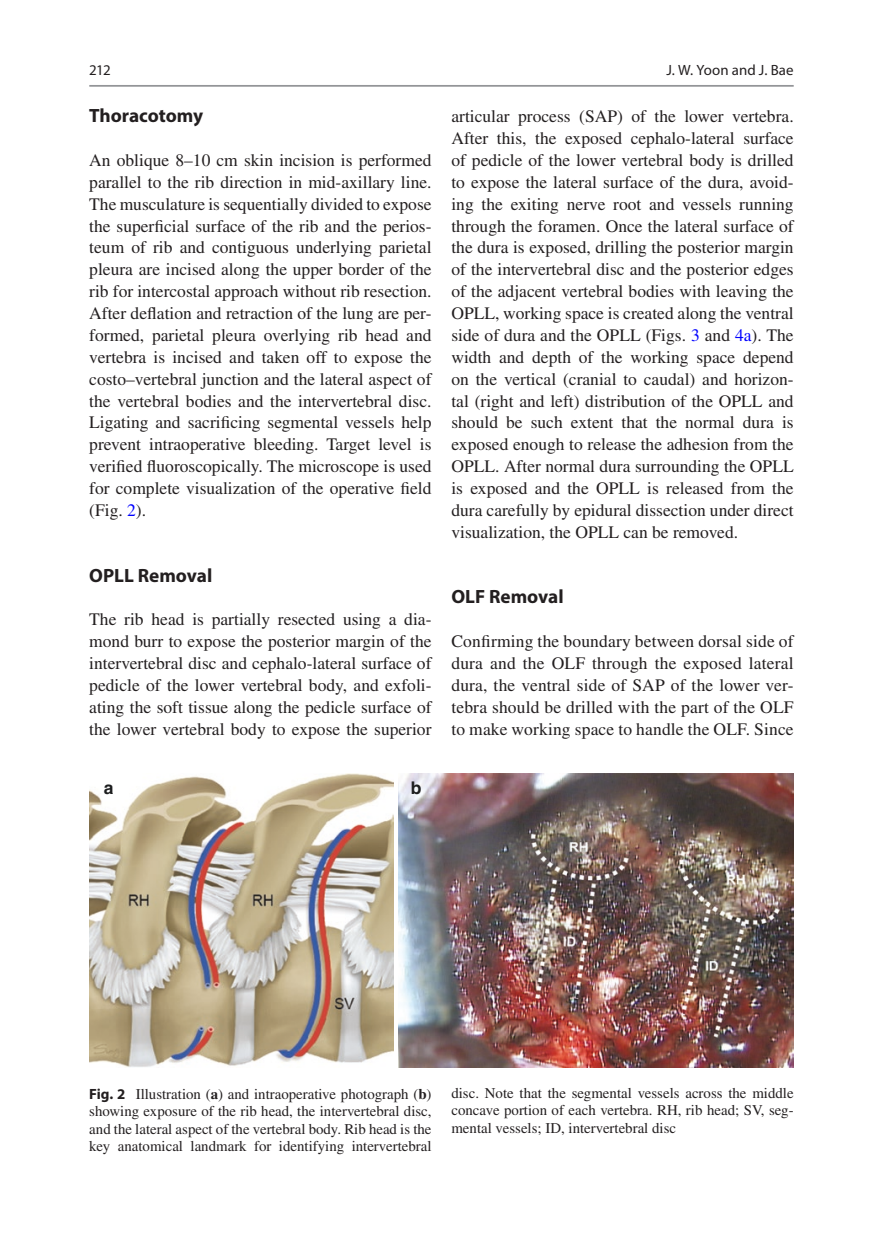
<style>
.page{position:relative;width:883px;height:1260px;background:#fff}
.page>*{position:absolute;margin:0;border:0;box-sizing:border-box;transform-origin:0 0}
.t1{font:700 19.25px "Myriad Pro";color:#231f20}
.t2{font:17.5px/21.9px "Times LT Std";color:#231f20;text-align:justify}
.t3{font:700 17.5px "Helvetica";color:#1d1e1f}
.t4{font:14.88px/17.5px "Times LT Std";color:#231f20;text-align:justify}
.t5{font:14.88px "Myriad Pro Regular 2";letter-spacing:.01em;color:#231f20}
.t6{font:14.88px "Myriad Pro";color:#231f20}
.s1{color:#00f}
.s2{font-family:"Myriad Pro";font-weight:700}
.s3{font-weight:700}
</style>
<div class="page">
<img style="left:90px;top:774px;width:303px;height:293px">
<img style="left:398px;top:774px;width:395px;height:293px">
<hr style="left:89px;top:85px;width:705px;height:2px;background:#939598">
<p class="t6" style="left:89px;top:61px;width:23px">212</p>
<p class="t1" style="left:89px;top:103px;width:115px">Thoracotomy</p>
<p class="t2" style="left:89px;top:149px;width:344px">An oblique 8–10 cm skin incision is performed parallel to the rib direction in mid-axillary line.<br>The musculature is sequentially divided to expose the superficial surface of the rib and the perios&shy;teum of rib and contiguous underlying parietal pleura are incised along the upper border of the rib for intercostal approach without rib resection.<br>After deflation and retraction of the lung are per&shy;formed, parietal pleura overlying rib head and vertebra is incised and taken off to expose the costo–vertebral junction and the lateral aspect of the vertebral bodies and the intervertebral disc.<br>Ligating and sacrificing segmental vessels help prevent intraoperative bleeding. Target level is verified fluoroscopically. The microscope is used for complete visualization of the operative field (Fig. <span class="s1">2</span>).</p>
<p class="t1" style="left:89px;top:563px;width:125px">OPLL Removal</p>
<p class="t2" style="left:89px;top:608px;width:344px">The rib head is partially resected using a dia&shy;mond burr to expose the posterior margin of the intervertebral disc and cephalo-lateral surface of pedicle of the lower vertebral body, and exfoli&shy;ating the soft tissue along the pedicle surface of the lower vertebral body to expose the superior</p>
<p class="t3" style="left:104px;top:777px;width:11px">a</p>
<p class="t3" style="left:411px;top:777px;width:12px">b</p>
<p class="t5" style="left:666px;top:61px;width:129px">J. W. Yoon and J. Bae</p>
<p class="t2" style="left:451px;top:105px;width:344px">articular process (SAP) of the lower vertebra.<br>After this, the exposed cephalo-lateral surface of pedicle of the lower vertebral body is drilled to expose the lateral surface of the dura, avoid&shy;ing the exiting nerve root and vessels running through the foramen. Once the lateral surface of the dura is exposed, drilling the posterior margin of the intervertebral disc and the posterior edges of the adjacent vertebral bodies with leaving the OPLL, working space is created along the ventral side of dura and the OPLL (Figs. <span class="s1">3</span> and <span class="s1">4a</span>). The width and depth of the working space depend on the vertical (cranial to caudal) and horizon&shy;tal (right and left) distribution of the OPLL and should be such extent that the normal dura is exposed enough to release the adhesion from the OPLL. After normal dura surrounding the OPLL is exposed and the OPLL is released from the dura carefully by epidural dissection under direct visualization, the OPLL can be removed.</p>
<p class="t1" style="left:451px;top:584px;width:114px">OLF Removal</p>
<p class="t2" style="left:451px;top:630px;width:344px">Confirming the boundary between dorsal side of dura and the OLF through the exposed lateral dura, the ventral side of SAP of the lower ver&shy;tebra should be drilled with the part of the OLF to make working space to handle the OLF. Since</p>
<p class="t4" style="left:89px;top:1085px;width:344px"><span class="s2">Fig. 2</span> Illustration (<span class="s3">a</span>) and intraoperative photograph (<span class="s3">b</span>) showing exposure of the rib head, the intervertebral disc, and the lateral aspect of the vertebral body. Rib head is the key anatomical landmark for identifying intervertebral</p>
<p class="t4" style="left:451px;top:1084px;width:344px">disc. Note that the segmental vessels across the middle concave portion of each vertebra. RH, rib head; SV, seg&shy;mental vessels; ID, intervertebral disc</p>
</div>
